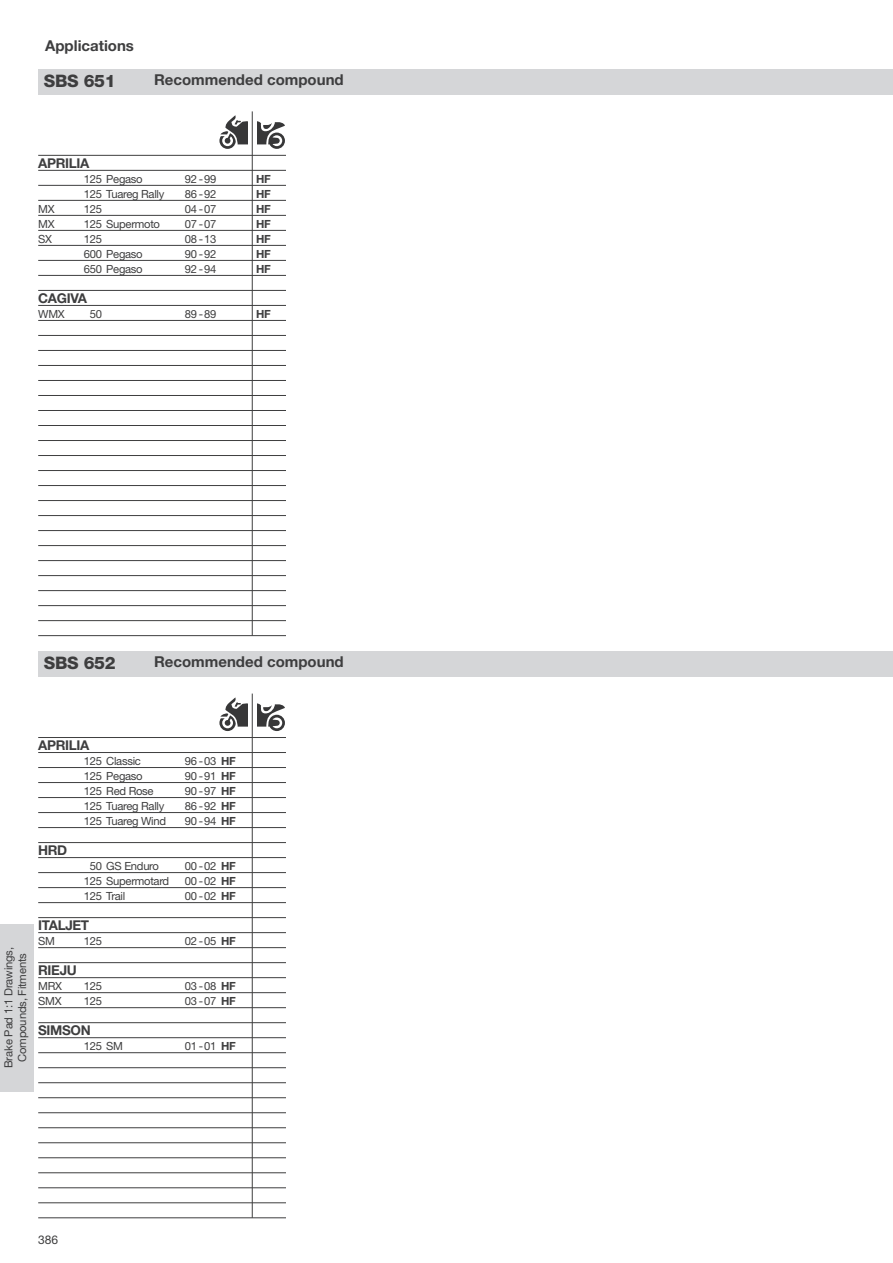
<style>
.page{position:relative;width:893px;height:1263px;background:#fff}
.page>*{position:absolute;margin:0;border:0;box-sizing:border-box;transform-origin:0 0}
.t1{font:800 17.25px "Helvetica Neue LT Std";letter-spacing:-.015em;color:#3e3e3f}
.t2{font:700 15px "Helvetica Neue LT Std";color:#3e3e3f}
.t3{font:700 13.5px "Helvetica Neue LT Std";letter-spacing:-.025em;color:#3e3e3f}
.t4{font:12px "Helvetica Neue LT Std";color:#3e3e3f}
.t5{font:11.25px/13.5px "Helvetica Neue LT Std";letter-spacing:-.025em;color:#3e3e3f;text-align:center}
.t6{font:700 11.25px "Helvetica Neue LT Std";letter-spacing:-.025em;color:#3e3e3f}
.s1{font-weight:700}
</style>
<div class="page">
<hr style="left:252px;top:111px;width:1px;height:525px;background:#3e3e3f">
<hr style="left:38px;top:155px;width:770px;height:1px;background:#3e3e3f">
<hr style="left:38px;top:170px;width:770px;height:1px;background:#3e3e3f">
<hr style="left:38px;top:185px;width:770px;height:1px;background:#3e3e3f">
<hr style="left:38px;top:200px;width:770px;height:1px;background:#3e3e3f">
<hr style="left:38px;top:215px;width:770px;height:1px;background:#3e3e3f">
<hr style="left:38px;top:230px;width:770px;height:1px;background:#3e3e3f">
<hr style="left:38px;top:245px;width:770px;height:1px;background:#3e3e3f">
<hr style="left:38px;top:260px;width:770px;height:1px;background:#3e3e3f">
<hr style="left:38px;top:275px;width:770px;height:1px;background:#3e3e3f">
<hr style="left:38px;top:290px;width:770px;height:1px;background:#3e3e3f">
<hr style="left:38px;top:305px;width:770px;height:1px;background:#3e3e3f">
<hr style="left:38px;top:320px;width:770px;height:1px;background:#3e3e3f">
<hr style="left:38px;top:335px;width:770px;height:1px;background:#3e3e3f">
<hr style="left:38px;top:350px;width:770px;height:1px;background:#3e3e3f">
<hr style="left:38px;top:365px;width:770px;height:1px;background:#3e3e3f">
<hr style="left:38px;top:380px;width:770px;height:1px;background:#3e3e3f">
<hr style="left:38px;top:395px;width:770px;height:1px;background:#3e3e3f">
<hr style="left:38px;top:410px;width:770px;height:1px;background:#3e3e3f">
<hr style="left:38px;top:425px;width:770px;height:1px;background:#3e3e3f">
<hr style="left:38px;top:440px;width:770px;height:1px;background:#3e3e3f">
<hr style="left:38px;top:455px;width:770px;height:1px;background:#3e3e3f">
<hr style="left:38px;top:470px;width:770px;height:1px;background:#3e3e3f">
<hr style="left:38px;top:485px;width:770px;height:1px;background:#3e3e3f">
<hr style="left:38px;top:500px;width:770px;height:1px;background:#3e3e3f">
<hr style="left:38px;top:515px;width:770px;height:1px;background:#3e3e3f">
<hr style="left:38px;top:530px;width:770px;height:1px;background:#3e3e3f">
<hr style="left:38px;top:545px;width:770px;height:1px;background:#3e3e3f">
<hr style="left:38px;top:560px;width:770px;height:1px;background:#3e3e3f">
<hr style="left:38px;top:575px;width:770px;height:1px;background:#3e3e3f">
<hr style="left:38px;top:590px;width:770px;height:1px;background:#3e3e3f">
<hr style="left:38px;top:605px;width:770px;height:1px;background:#3e3e3f">
<hr style="left:38px;top:620px;width:770px;height:1px;background:#3e3e3f">
<hr style="left:38px;top:635px;width:770px;height:1px;background:#3e3e3f">
<div style="left:38px;top:69px;width:94px;height:25px;background:#d5d6d8"></div>
<div style="left:128px;top:69px;width:765px;height:25px;background:#d5d6d8"></div>
<div style="left:38px;top:651px;width:94px;height:26px;background:#d5d6d8"></div>
<div style="left:128px;top:651px;width:765px;height:26px;background:#d5d6d8"></div>
<hr style="left:252px;top:694px;width:1px;height:524px;background:#3e3e3f">
<hr style="left:38px;top:737px;width:770px;height:1px;background:#3e3e3f">
<hr style="left:38px;top:752px;width:770px;height:1px;background:#3e3e3f">
<hr style="left:38px;top:767px;width:770px;height:1px;background:#3e3e3f">
<hr style="left:38px;top:782px;width:770px;height:1px;background:#3e3e3f">
<hr style="left:38px;top:797px;width:770px;height:1px;background:#3e3e3f">
<hr style="left:38px;top:812px;width:770px;height:1px;background:#3e3e3f">
<hr style="left:38px;top:827px;width:770px;height:1px;background:#3e3e3f">
<hr style="left:38px;top:842px;width:770px;height:1px;background:#3e3e3f">
<hr style="left:38px;top:857px;width:770px;height:1px;background:#3e3e3f">
<hr style="left:38px;top:872px;width:770px;height:1px;background:#3e3e3f">
<hr style="left:38px;top:887px;width:770px;height:1px;background:#3e3e3f">
<hr style="left:38px;top:902px;width:770px;height:1px;background:#3e3e3f">
<hr style="left:38px;top:917px;width:770px;height:1px;background:#3e3e3f">
<hr style="left:38px;top:932px;width:770px;height:1px;background:#3e3e3f">
<hr style="left:38px;top:947px;width:770px;height:1px;background:#3e3e3f">
<hr style="left:38px;top:962px;width:770px;height:1px;background:#3e3e3f">
<hr style="left:38px;top:977px;width:770px;height:1px;background:#3e3e3f">
<hr style="left:38px;top:992px;width:770px;height:1px;background:#3e3e3f">
<hr style="left:38px;top:1007px;width:770px;height:1px;background:#3e3e3f">
<hr style="left:38px;top:1022px;width:770px;height:1px;background:#3e3e3f">
<hr style="left:38px;top:1037px;width:770px;height:1px;background:#3e3e3f">
<hr style="left:38px;top:1052px;width:770px;height:1px;background:#3e3e3f">
<hr style="left:38px;top:1067px;width:770px;height:1px;background:#3e3e3f">
<hr style="left:38px;top:1082px;width:770px;height:1px;background:#3e3e3f">
<hr style="left:38px;top:1097px;width:770px;height:1px;background:#3e3e3f">
<hr style="left:38px;top:1112px;width:770px;height:1px;background:#3e3e3f">
<hr style="left:38px;top:1127px;width:770px;height:1px;background:#3e3e3f">
<hr style="left:38px;top:1142px;width:770px;height:1px;background:#3e3e3f">
<hr style="left:38px;top:1157px;width:770px;height:1px;background:#3e3e3f">
<hr style="left:38px;top:1172px;width:770px;height:1px;background:#3e3e3f">
<hr style="left:38px;top:1187px;width:770px;height:1px;background:#3e3e3f">
<hr style="left:38px;top:1202px;width:770px;height:1px;background:#3e3e3f">
<hr style="left:38px;top:1217px;width:770px;height:1px;background:#3e3e3f">
<svg style="left:219px;top:115px;width:28px;height:34px"></svg>
<svg style="left:257px;top:121px;width:28px;height:28px"></svg>
<svg style="left:219px;top:697px;width:28px;height:34px"></svg>
<svg style="left:257px;top:703px;width:28px;height:28px"></svg>
<div style="left:0;top:924px;width:34px;height:167px;background:#d5d6d8"></div>
<div style="left:286px;top:104px;width:544px;height:541px;background:#fff"></div>
<div style="left:286px;top:688px;width:544px;height:539px;background:#fff"></div>
<h2 class="t2" style="left:45px;top:40px;width:90px">Applications</h2>
<h1 class="t1" style="left:44px;top:71px;width:73px">SBS 651</h1>
<h2 class="t2" style="left:154px;top:74px;width:191px">Recommended compound</h2>
<p class="t3" style="left:38px;top:158px;width:53px">APRILIA</p>
<p class="t5" style="left:84px;top:173px;width:60px">125 Pegaso</p>
<p class="t5" style="left:185px;top:173px;width:33px">92 -99</p>
<p class="t6" style="left:256px;top:175px;width:16px">HF</p>
<p class="t5" style="left:84px;top:188px;width:82px">125 Tuareg Rally</p>
<p class="t5" style="left:185px;top:188px;width:33px">86 -92</p>
<p class="t6" style="left:256px;top:190px;width:16px">HF</p>
<p class="t5" style="left:38px;top:203px;width:18px">MX</p>
<p class="t5" style="left:84px;top:203px;width:20px">125</p>
<p class="t5" style="left:185px;top:203px;width:33px">04 -07</p>
<p class="t6" style="left:256px;top:205px;width:16px">HF</p>
<p class="t5" style="left:38px;top:218px;width:18px">MX</p>
<p class="t5" style="left:84px;top:218px;width:78px">125 Supermoto</p>
<p class="t5" style="left:185px;top:218px;width:33px">07 -07</p>
<p class="t6" style="left:256px;top:220px;width:16px">HF</p>
<p class="t5" style="left:38px;top:233px;width:15px">SX</p>
<p class="t5" style="left:84px;top:233px;width:20px">125</p>
<p class="t5" style="left:185px;top:233px;width:33px">08 -13</p>
<p class="t6" style="left:256px;top:235px;width:16px">HF</p>
<p class="t5" style="left:84px;top:248px;width:60px">600 Pegaso</p>
<p class="t5" style="left:185px;top:248px;width:33px">90 -92</p>
<p class="t6" style="left:256px;top:250px;width:16px">HF</p>
<p class="t5" style="left:84px;top:263px;width:60px">650 Pegaso</p>
<p class="t5" style="left:185px;top:263px;width:33px">92 -94</p>
<p class="t6" style="left:256px;top:265px;width:16px">HF</p>
<p class="t3" style="left:38px;top:293px;width:50px">CAGIVA</p>
<p class="t5" style="left:38px;top:308px;width:28px">WMX</p>
<p class="t5" style="left:90px;top:308px;width:14px">50</p>
<p class="t5" style="left:185px;top:308px;width:33px">89 -89</p>
<p class="t6" style="left:256px;top:310px;width:16px">HF</p>
<h1 class="t1" style="left:44px;top:653px;width:73px">SBS 652</h1>
<h2 class="t2" style="left:154px;top:656px;width:191px">Recommended compound</h2>
<p class="t5" style="left:3px;top:1068px;width:122px;rotate:-90deg">Brake Pad 1:1 Drawings,<br>Compounds, Fitments</p>
<p class="t3" style="left:38px;top:740px;width:53px">APRILIA</p>
<p class="t5" style="left:84px;top:755px;width:59px">125 Classic</p>
<p class="t5" style="left:185px;top:755px;width:52px">96 -03 <span class="s1">HF</span></p>
<p class="t5" style="left:84px;top:770px;width:60px">125 Pegaso</p>
<p class="t5" style="left:185px;top:770px;width:52px">90 -91 <span class="s1">HF</span></p>
<p class="t5" style="left:84px;top:785px;width:71px">125 Red Rose</p>
<p class="t5" style="left:185px;top:785px;width:52px">90 -97 <span class="s1">HF</span></p>
<p class="t5" style="left:84px;top:800px;width:82px">125 Tuareg Rally</p>
<p class="t5" style="left:185px;top:800px;width:52px">86 -92 <span class="s1">HF</span></p>
<p class="t5" style="left:84px;top:815px;width:84px">125 Tuareg Wind</p>
<p class="t5" style="left:185px;top:815px;width:52px">90 -94 <span class="s1">HF</span></p>
<p class="t3" style="left:38px;top:845px;width:31px">HRD</p>
<p class="t5" style="left:90px;top:860px;width:71px">50 GS Enduro</p>
<p class="t5" style="left:185px;top:860px;width:52px">00 -02 <span class="s1">HF</span></p>
<p class="t5" style="left:84px;top:875px;width:87px">125 Supermotard</p>
<p class="t5" style="left:185px;top:875px;width:52px">00 -02 <span class="s1">HF</span></p>
<p class="t5" style="left:84px;top:890px;width:43px">125 Trail</p>
<p class="t5" style="left:185px;top:890px;width:52px">00 -02 <span class="s1">HF</span></p>
<p class="t3" style="left:38px;top:920px;width:52px">ITALJET</p>
<p class="t5" style="left:38px;top:935px;width:18px">SM</p>
<p class="t5" style="left:84px;top:935px;width:20px">125</p>
<p class="t5" style="left:185px;top:935px;width:52px">02 -05 <span class="s1">HF</span></p>
<p class="t3" style="left:38px;top:965px;width:40px">RIEJU</p>
<p class="t5" style="left:38px;top:980px;width:25px">MRX</p>
<p class="t5" style="left:84px;top:980px;width:20px">125</p>
<p class="t5" style="left:185px;top:980px;width:52px">03 -08 <span class="s1">HF</span></p>
<p class="t5" style="left:38px;top:995px;width:25px">SMX</p>
<p class="t5" style="left:84px;top:995px;width:20px">125</p>
<p class="t5" style="left:185px;top:995px;width:52px">03 -07 <span class="s1">HF</span></p>
<p class="t3" style="left:38px;top:1025px;width:54px">SIMSON</p>
<p class="t5" style="left:84px;top:1040px;width:41px">125 SM</p>
<p class="t5" style="left:185px;top:1040px;width:52px">01 -01 <span class="s1">HF</span></p>
<p class="t4" style="left:38px;top:1236px;width:22px">386</p>
</div>
